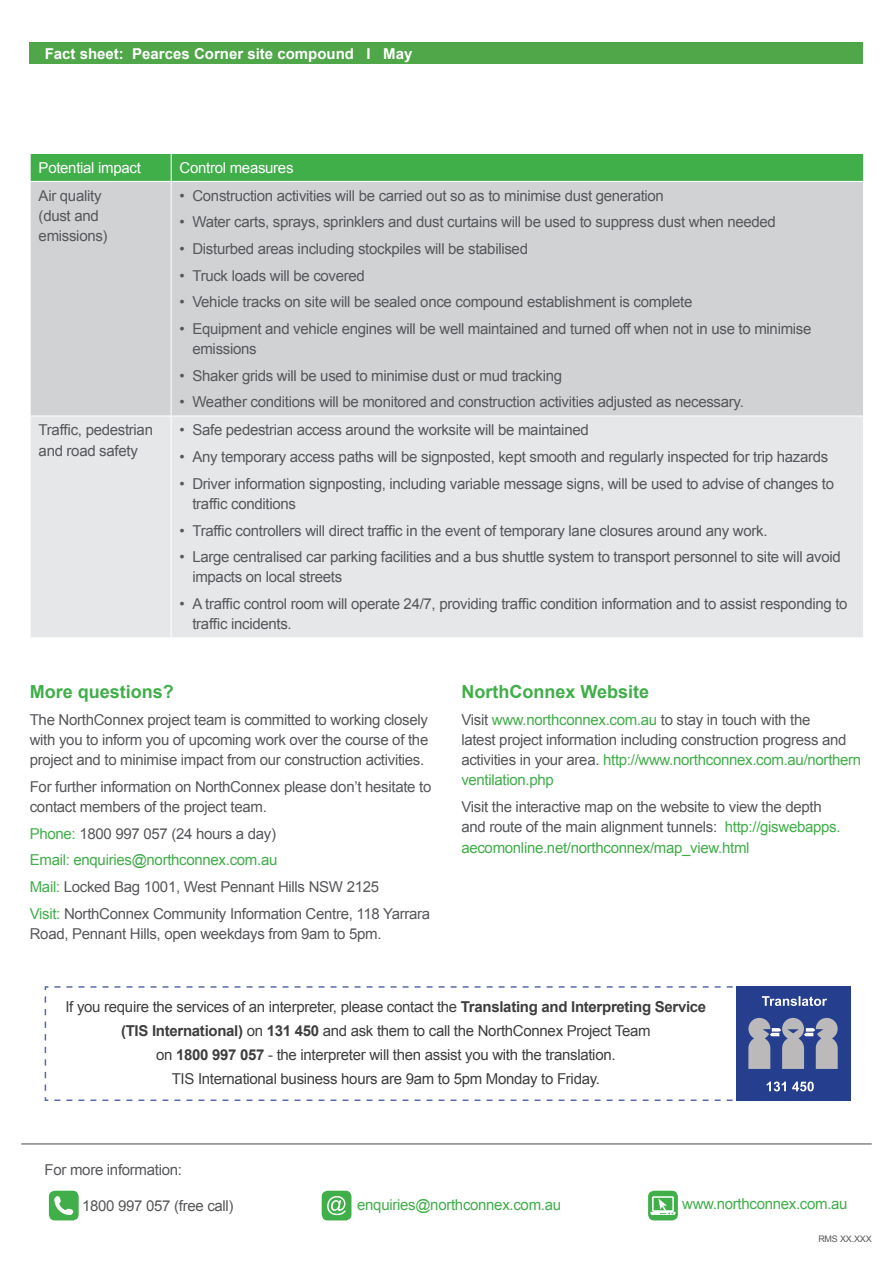
<style>
.page{position:relative;width:893px;height:1263px;background:#fff}
.page>*{position:absolute;margin:0;border:0;box-sizing:border-box;transform-origin:0 0}
.t1{font:700 18px "Arial";color:#40ae49}
.t2{font:15px/20.2px "Arial";letter-spacing:-.02em;color:#56575a}
.t3{font:15px/24px "Arial";letter-spacing:-.02em;color:#3e3e3f;text-align:center}
.t4{font:15px "Arial";letter-spacing:-.02em;color:#40ae49}
.t5{font:700 15px "Arial";color:#fff}
.t6{font:15px "Arial";letter-spacing:-.02em;color:#fff}
.t7{font:9px "Arial";letter-spacing:-.02em;color:#56575a}
.s1{color:#40ae49}
.s2{font-weight:700}
</style>
<div class="page">
<div style="left:30px;top:43px;width:833px;height:21px;background:#4fa749"></div>
<hr style="left:21px;top:1143px;width:851px;height:2px;background:#868588">
<svg style="left:44px;top:986px;width:807px;height:115px"></svg>
<div style="left:736px;top:986px;width:114px;height:115px;background:#253f8e"></div>
<svg style="left:767px;top:1081px;width:47px;height:10px"></svg>
<svg style="left:762px;top:996px;width:65px;height:10px"></svg>
<svg style="left:748px;top:1018px;width:90px;height:51px"></svg>
<div style="left:49px;top:1191px;width:30px;height:29px;background:#40ae49;border-radius:6px"></div>
<svg style="left:54px;top:1196px;width:19px;height:19px"></svg>
<div style="left:648px;top:1191px;width:30px;height:29px;background:#40ae49;border-radius:6px"></div>
<svg style="left:650px;top:1196px;width:25px;height:19px"></svg>
<div style="left:322px;top:1191px;width:29px;height:29px;background:#40ae49;border-radius:6px"></div>
<svg style="left:327px;top:1196px;width:19px;height:19px"></svg>
<div style="left:31px;top:182px;width:832px;height:234px;background:#d1d2d4"></div>
<div style="left:31px;top:417px;width:832px;height:220px;background:#e6e7e9"></div>
<svg style="left:30px;top:153px;width:834px;height:28px;background:#47b150"></svg>
<hr style="left:171px;top:182px;width:1px;height:234px;background:#fff">
<hr style="left:171px;top:416px;width:1px;height:221px;background:#fff">
<p class="t5" style="left:45px;top:44px;width:369px">Fact sheet: Pearces Corner site compound I May</p>
<p class="t6" style="left:39px;top:158px;width:104px">Potential impact</p>
<p class="t6" style="left:180px;top:158px;width:115px">Control measures</p>
<p class="t2" style="left:39px;top:186px;width:70px">Air quality (dust and emissions)</p>
<p class="t2" style="left:180px;top:186px;width:486px">• Construction activities will be carried out so as to minimise dust generation</p>
<p class="t2" style="left:180px;top:212px;width:598px">• Water carts, sprays, sprinklers and dust curtains will be used to suppress dust when needed</p>
<p class="t2" style="left:180px;top:239px;width:350px">• Disturbed areas including stockpiles will be stabilised</p>
<p class="t2" style="left:180px;top:265px;width:187px">• Truck loads will be covered</p>
<p class="t2" style="left:180px;top:292px;width:514px">• Vehicle tracks on site will be sealed once compound establishment is complete</p>
<p class="t2" style="left:192px;top:319px;width:621px;text-indent:-13px">• Equipment and vehicle engines will be well maintained and turned off when not in use to minimise emissions</p>
<p class="t2" style="left:180px;top:366px;width:384px">• Shaker grids will be used to minimise dust or mud tracking</p>
<p class="t2" style="left:180px;top:392px;width:566px">• Weather conditions will be monitored and construction activities adjusted as necessary.</p>
<p class="t2" style="left:39px;top:420px;width:116px">Traffic, pedestrian and road safety</p>
<p class="t2" style="left:180px;top:420px;width:411px">• Safe pedestrian access around the worksite will be maintained</p>
<p class="t2" style="left:180px;top:447px;width:650px">• Any temporary access paths will be signposted, kept smooth and regularly inspected for trip hazards</p>
<p class="t2" style="left:192px;top:473px;width:643px;text-indent:-13px">• Driver information signposting, including variable message signs, will be used to advise of changes to traffic conditions</p>
<p class="t2" style="left:180px;top:520px;width:589px">• Traffic controllers will direct traffic in the event of temporary lane closures around any work.</p>
<p class="t2" style="left:192px;top:547px;width:650px;text-indent:-13px">• Large centralised car parking facilities and a bus shuttle system to transport personnel to site will avoid impacts on local streets</p>
<p class="t2" style="left:192px;top:594px;width:657px;text-indent:-13px">• A traffic control room will operate 24/7, providing traffic condition information and to assist responding to traffic incidents.</p>
<p class="t1" style="left:30px;top:680px;width:146px">More questions?</p>
<p class="t2" style="left:30px;top:709px;width:400px;text-align:justify">The NorthConnex project team is committed to working closely with you to inform you of upcoming work over the course of the project and to minimise impact from our construction activities.</p>
<p class="t2" style="left:30px;top:777px;width:403px">For further information on NorthConnex please don’t hesitate to contact members of the project team.</p>
<p class="t2" style="left:30px;top:820px;width:402px;line-height:26.7px"><span class="s1">Phone:</span> 1800 997 057 (24 hours a day)<br><span class="s1">Email: enquiries@northconnex.com.au<br>Mail:</span> Locked Bag 1001, West Pennant Hills NSW 2125<br><span class="s1">Visit:</span> NorthConnex Community Information Centre, 118 Yarrara</p>
<p class="t2" style="left:30px;top:924px;width:353px">Road, Pennant Hills, open weekdays from 9am to 5pm.</p>
<p class="t1" style="left:461px;top:680px;width:189px">NorthConnex Website</p>
<p class="t2" style="left:461px;top:709px;width:401px">Visit <span class="s1">www.northconnex.com.au</span> to stay in touch with the<br>latest project information including construction progress and activities in your area. <span class="s1">http://www.northconnex.com.au/northern ventilation.php</span></p>
<p class="t2" style="left:461px;top:797px;width:381px">Visit the interactive map on the website to view the depth and route of the main alignment tunnels: <span class="s1">http://giswebapps. aecomonline.net/northconnex/map_view.html</span></p>
<p class="t3" style="left:65px;top:995px;width:642px">If you require the services of an interpreter, please contact the <span class="s2">Translating and Interpreting Service (TIS International)</span> on <span class="s2">131 450</span> and ask them to call the NorthConnex Project Team<br>on <span class="s2">1800 997 057</span> - the interpreter will then assist you with the translation.<br>TIS International business hours are 9am to 5pm Monday to Friday.</p>
<p class="t2" style="left:45px;top:1160px;width:139px">For more information:</p>
<p class="t2" style="left:82px;top:1196px;width:153px">1800 997 057 (free call)</p>
<p class="t4" style="left:357px;top:1194px;width:205px">enquiries@northconnex.com.au</p>
<p class="t4" style="left:682px;top:1194px;width:167px">www.northconnex.com.au</p>
<p class="t7" style="left:818px;top:1233px;width:55px">RMS XX.XXX</p>
</div>
